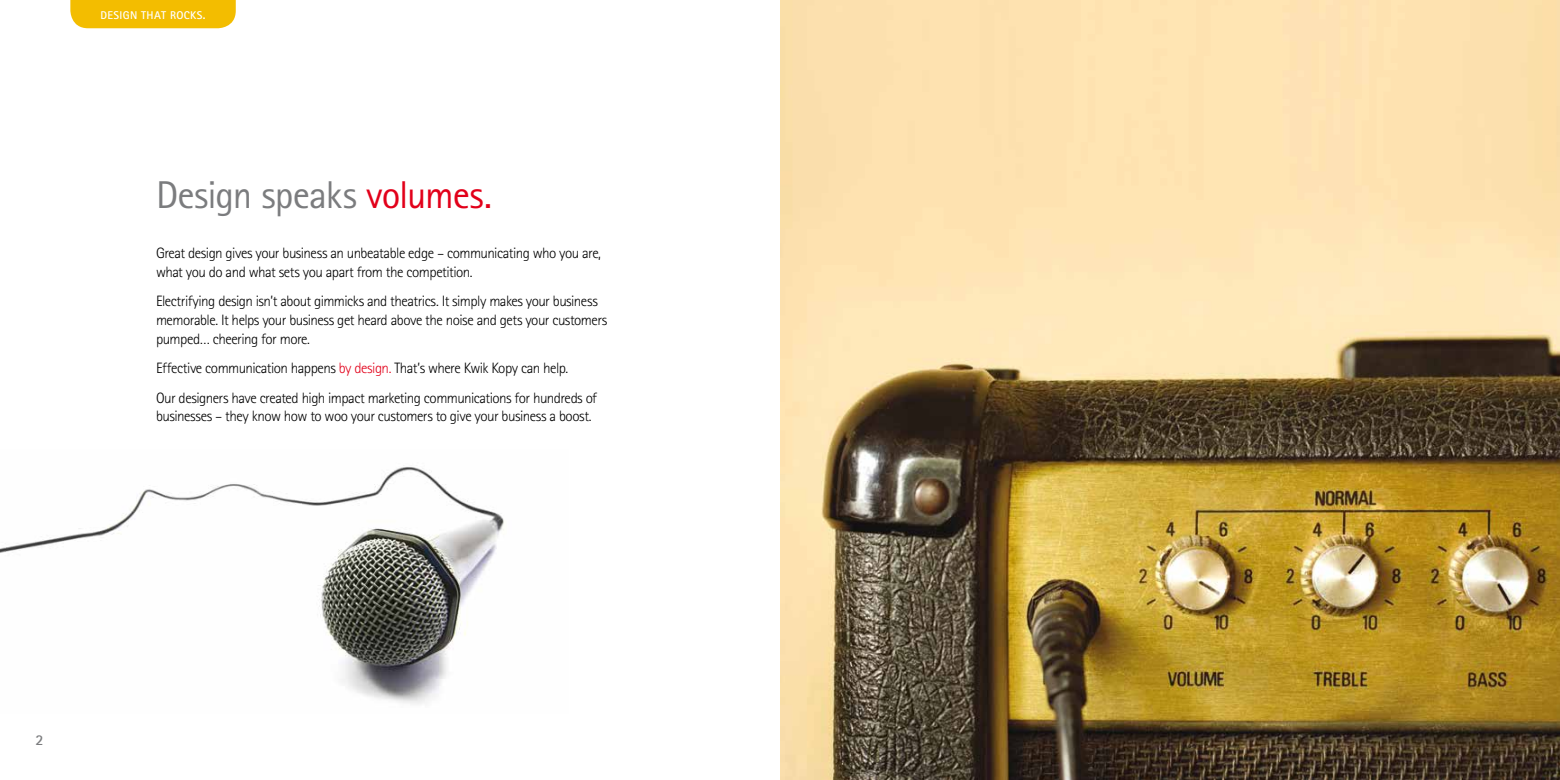
<style>
.page{position:relative;width:1560px;height:780px;background:#fff}
.page>*{position:absolute;margin:0;border:0;box-sizing:border-box;transform-origin:0 0}
.t1{font:38.75px "Rotis Sans Serif Std";letter-spacing:-.025em;color:#7b7c7e}
.t2{font:300 15px/18.8px "Rotis Sans Serif Std";letter-spacing:-.035em;color:#000}
.t3{font:700 15px "Rotis Sans Serif Std";color:#7b7c7e}
.t4{font:700 11.25px "Rotis Sans Serif Std";letter-spacing:.03em;color:#fff}
.s1{color:#e2001a}
</style>
<div class="page">
<div style="left:70px;top:0;width:166px;height:28px;background:#f3bd00"></div>
<img style="left:0;top:467px;width:504px;height:237px">
<img style="left:780px;top:0;width:779px;height:780px">
<p class="t4" style="left:101px;top:8px;width:106px">DESIGN THAT ROCKS.</p>
<h1 class="t1" style="left:156px;top:171px;width:337px">Design speaks <span class="s1">volumes.</span></h1>
<p class="t2" style="left:156px;top:243px;width:446px">Great design gives your business an unbeatable edge – communicating who you are, what you do and what sets you apart from the competition.</p>
<p class="t2" style="left:156px;top:292px;width:453px">Electrifying design isn’t about gimmicks and theatrics. It simply makes your business memorable. It helps your business get heard above the noise and gets your customers pumped… cheering for more.</p>
<p class="t2" style="left:156px;top:353px;width:442px;line-height:29.4px">Effective communication happens <span class="s1">by design.</span> That’s where Kwik Kopy can help.<br>Our designers have created high impact marketing communications for hundreds of</p>
<p class="t2" style="left:156px;top:407px;width:437px">businesses – they know how to woo your customers to give your business a boost.</p>
<p class="t3" style="left:35px;top:730px;width:10px">2</p>
</div>
